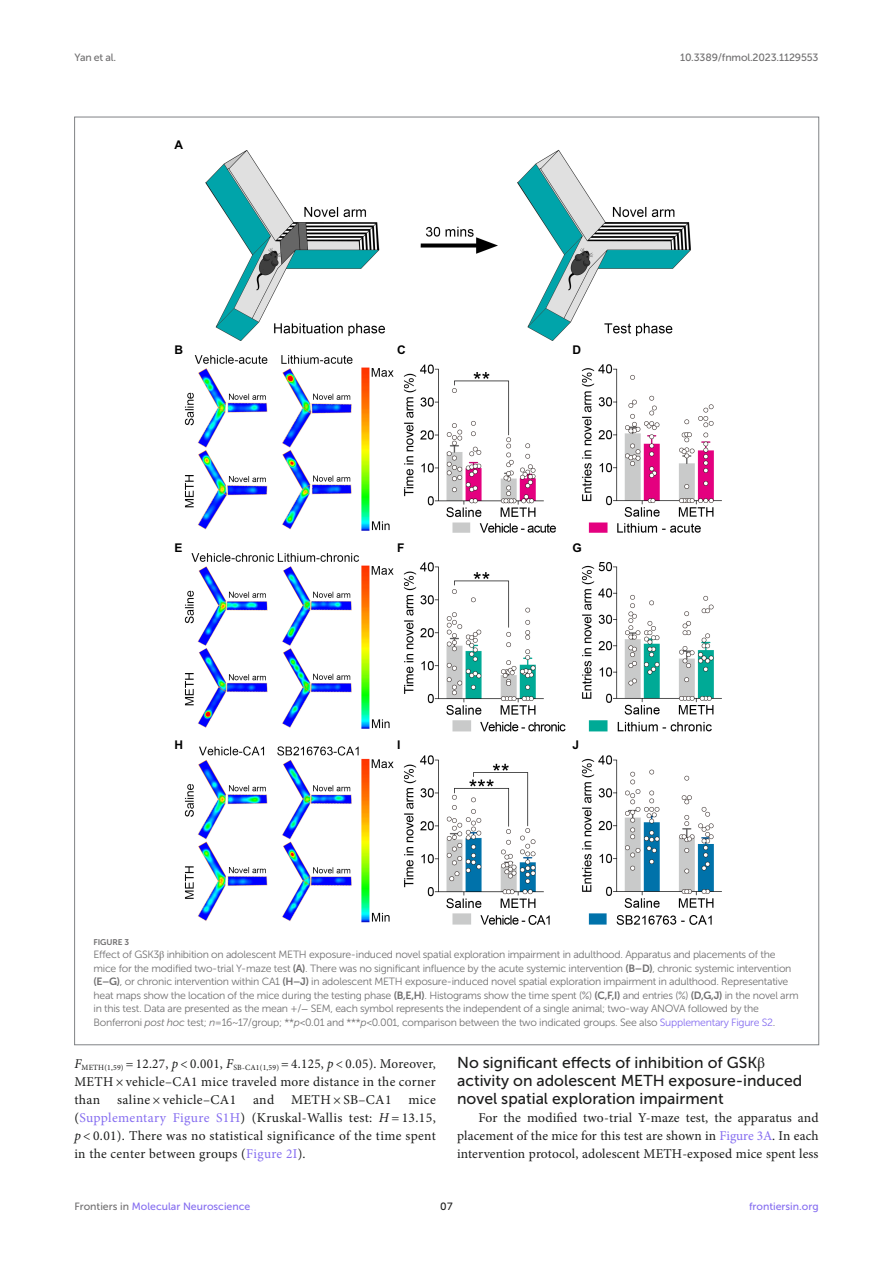
<style>
.page{position:relative;width:893px;height:1263px;background:#fff}
.page>*{position:absolute;margin:0;border:0;box-sizing:border-box;transform-origin:0 0}
.HEAD_3{font:15.75px/18px "Museo Sans 500";color:#1b1c1b}
.TEXT{font:13.5px/18px "Minion Pro";letter-spacing:.025em;color:#1b1c1b;text-align:justify}
.TEXT_FLUSH{font:13.5px/18px "Minion Pro";letter-spacing:.01em;color:#1b1c1b;text-align:justify}
.t1{font:700 12px "Arial";color:#000}
.FIG_LEG{font:10.5px/13.5px "Museo Sans 300";letter-spacing:-.025em;color:#706f70}
.t2{font:10.5px "Museo Sans 500";color:#856df0}
.t3{font:10.5px "Museo Sans 500";letter-spacing:-.015em;color:#706f70}
.t4{font:10.5px "Museo Sans 500";color:#1b1c1b}
.FIG_HD{font:8.25px "Museo Sans 700";letter-spacing:-.01em;color:#706f70}
.s1{font-family:"STIX General"}
.s2{font-family:"Museo Sans 700"}
.s3{font-style:italic}
.s4{color:#856df0}
.s5{color:#706f70}
</style>
<div class="page">
<img style="left:184px;top:149px;width:538px;height:776px">
<p class="t3" style="left:74px;top:51px;width:43px">Yan et al.</p>
<p class="t3" style="left:680px;top:51px;width:140px">10.3389/fnmol.2023.1129553</p>
<p class="t1" style="left:175px;top:136px;width:10px">A</p>
<p class="t1" style="left:175px;top:341px;width:10px">B</p>
<p class="t1" style="left:397px;top:341px;width:10px">C</p>
<p class="t1" style="left:572px;top:341px;width:10px">D</p>
<p class="t1" style="left:175px;top:540px;width:10px">E</p>
<p class="t1" style="left:397px;top:540px;width:9px">F</p>
<p class="t1" style="left:572px;top:540px;width:11px">G</p>
<p class="t1" style="left:175px;top:736px;width:10px">H</p>
<p class="t1" style="left:397px;top:736px;width:5px">I</p>
<p class="t1" style="left:572px;top:736px;width:8px">J</p>
<p class="FIG_HD" style="left:94px;top:937px;width:37px">FIGURE 3</p>
<p class="FIG_LEG" style="left:94px;top:948px;width:707px">Effect of GSK3<span class="s1">β</span> inhibition on adolescent METH exposure-induced novel spatial exploration impairment in adulthood. Apparatus and placements of the mice for the modified two-trial Y-maze test <span class="s2">(A)</span>. There was no significant influence by the acute systemic intervention <span class="s2">(B–D)</span>, chronic systemic intervention <span class="s2">(E–G)</span>, or chronic intervention within CA1 <span class="s2">(H–J)</span> in adolescent METH exposure-induced novel spatial exploration impairment in adulthood. Representative heat maps show the location of the mice during the testing phase <span class="s2">(B,E,H)</span>. Histograms show the time spent (%) <span class="s2">(C,F,I)</span> and entries (%) <span class="s2">(D,G,J)</span> in the novel arm in this test. Data are presented as the mean +/<span class="s1">−</span> SEM, each symbol represents the independent of a single animal; two-way ANOVA followed by the Bonferroni <span class="s3">post hoc</span> test; <span class="s3">n</span> = 16 ~ 17/group; **<span class="s3">p</span> &lt; 0.01 and ***<span class="s3">p</span> &lt; 0.001, comparison between the two indicated groups. See also <span class="s4">Supplementary Figure S2</span>.</p>
<p class="TEXT" style="left:74px;top:1055px;width:363px"><span class="s3">F</span><sub>METH(1,59)</sub> = 12.27, <span class="s3">p</span> &lt; 0.001, <span class="s3">F</span><sub>SB-CA1(1,59)</sub> = 4.125, <span class="s3">p</span> &lt; 0.05). Moreover, METH × vehicle–CA1 mice traveled more distance in the corner than saline × vehicle–CA1 and METH × SB–CA1 mice (<span class="s4">Supplementary Figure S1H</span>) (Kruskal-Wallis test: <span class="s3">H</span> = 13.15, <span class="s3">p</span> &lt; 0.01). There was no statistical significance of the time spent in the center between groups (<span class="s4">Figure 2I</span>).</p>
<p class="HEAD_3" style="left:457px;top:1054px;width:347px">No significant effects of inhibition of GSK<span class="s1">β </span>activity on adolescent METH exposure-induced novel spatial exploration impairment</p>
<p class="TEXT_FLUSH" style="left:457px;top:1109px;width:363px;text-indent:21px">For the modified two-trial Y-maze test, the apparatus and placement of the mice for this test are shown in <span class="s4">Figure 3A</span>. In each intervention protocol, adolescent METH-exposed mice spent less</p>
<p class="t2" style="left:74px;top:1200px;width:177px"><span class="s5">Frontiers in</span> Molecular Neuroscience</p>
<p class="t4" style="left:440px;top:1200px;width:14px">07</p>
<p class="t2" style="left:749px;top:1200px;width:71px">frontiersin.org</p>
</div>
